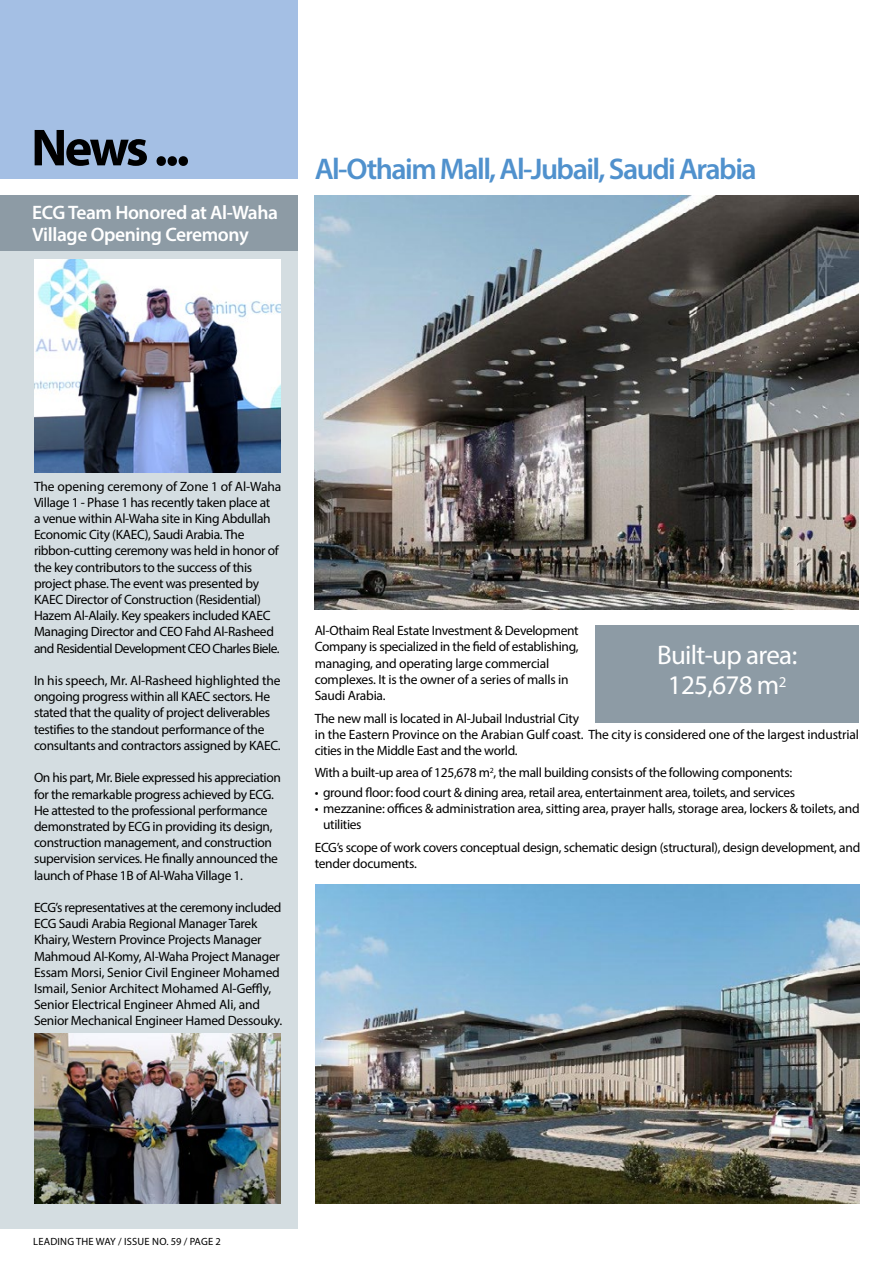
<style>
.page{position:relative;width:893px;height:1263px;background:#fff}
.page>*{position:absolute;margin:0;border:0;box-sizing:border-box;transform-origin:0 0}
.t1{font:700 52.5px "Myriad Pro";color:#000}
.t2{font:600 30px "Myriad Pro";letter-spacing:-.05em;color:#5091cd}
.t3{font:27px/30px "Myriad Pro";letter-spacing:-.025em;color:#fff;text-align:center}
.t4{font:600 19.5px/22.5px "Myriad Pro";letter-spacing:-.02em;color:#fff}
.t5{font:13.5px/16.2px "Myriad Pro";letter-spacing:-.025em;color:#000}
.t6{font:10.5px "Myriad Pro";letter-spacing:.02em;color:#000}
</style>
<div class="page">
<div style="left:0;top:196px;width:298px;height:1033px;background:#d4dde1"></div>
<div style="left:0;top:196px;width:298px;height:55px;background:#8d9ba5"></div>
<div style="left:595px;top:625px;width:264px;height:98px;background:#8d9ba5"></div>
<div style="left:0;top:0;width:298px;height:179px;background:#a4bfe4"></div>
<img style="left:34px;top:259px;width:247px;height:213px">
<img style="left:34px;top:1033px;width:247px;height:170px">
<img style="left:315px;top:196px;width:544px;height:414px">
<img style="left:315px;top:884px;width:544px;height:319px">
<h1 class="t1" style="left:31px;top:113px;width:160px">News ...</h1>
<h3 class="t4" style="left:32px;top:200px;width:247px">ECG Team Honored at Al-Waha<br>Village Opening Ceremony</h3>
<h2 class="t2" style="left:315px;top:149px;width:444px">Al-Othaim Mall, Al-Jubail, Saudi Arabia</h2>
<p class="t5" style="left:34px;top:478px;width:249px">The opening ceremony of Zone 1 of Al-Waha Village 1 - Phase 1 has recently taken place at<br>a venue within Al-Waha site in King Abdullah Economic City (KAEC), Saudi Arabia. The ribbon-cutting ceremony was held in honor of the key contributors to the success of this project phase. The event was presented by KAEC Director of Construction (Residential)<br>Hazem Al-Alaily. Key speakers included KAEC Managing Director and CEO Fahd Al-Rasheed and Residential Development CEO Charles Biele.</p>
<p class="t5" style="left:34px;top:672px;width:248px">I n his speech, Mr. Al-Rasheed highlighted the ongoing progress within all KAEC sectors. He stated that the quality of project deliverables testifies to the standout performance of the consultants and contractors assigned by KAEC.</p>
<p class="t5" style="left:34px;top:769px;width:248px">On his part, Mr. Biele expressed his appreciation for the remarkable progress achieved by ECG.<br>He attested to the professional performance demonstrated by ECG in providing its design, construction management, and construction supervision services. He finally announced the launch of Phase 1B of Al-Waha Village 1.</p>
<p class="t5" style="left:34px;top:899px;width:250px">ECG’s representatives at the ceremony included ECG Saudi Arabia Regional Manager Tarek Khairy, Western Province Projects Manager Mahmoud Al-Komy, Al-Waha Project Manager Essam Morsi, Senior Civil Engineer Mohamed Ismail, Senior Architect Mohamed Al-Geffly, Senior Electrical Engineer Ahmed Ali, and Senior Mechanical Engineer Hamed Dessouky.</p>
<p class="t5" style="left:315px;top:622px;width:265px">Al-Othaim Real Estate I nvestment &amp; Development Company is specialized in the field of establishing, managing, and operating large commercial complexes. It is the owner of a series of malls in Saudi Arabia.</p>
<p class="t5" style="left:315px;top:710px;width:546px">The new mall is located in Al-Jubail I ndustrial City<br>in the Eastern Province on the Arabian Gulf coast. The city is considered one of the largest industrial cities in the Middle East and the world.</p>
<p class="t5" style="left:315px;top:765px;width:479px">With a built-up area of 125,678 m<sup>2</sup>, the mall building consists of the following components:</p>
<p class="t5" style="left:315px;top:784px;width:482px">• ground floor: food court &amp; dining area, retail area, entertainment area, toilets, and services</p>
<p class="t5" style="left:323px;top:800px;width:538px;text-indent:-9px">• mezzanine: offices &amp; administration area, sitting area, prayer halls, storage area, lockers &amp; toilets, and utilities</p>
<p class="t5" style="left:315px;top:839px;width:547px">ECG’s scope of work covers conceptual design, schematic design (structural), design development, and tender documents.</p>
<h3 class="t3" style="left:657px;top:640px;width:142px">Built-up area:<br>125,678 m<sup>2</sup></h3>
<p class="t6" style="left:33px;top:1235px;width:189px">Leading the way / issue no. 59 / page 2</p>
</div>
